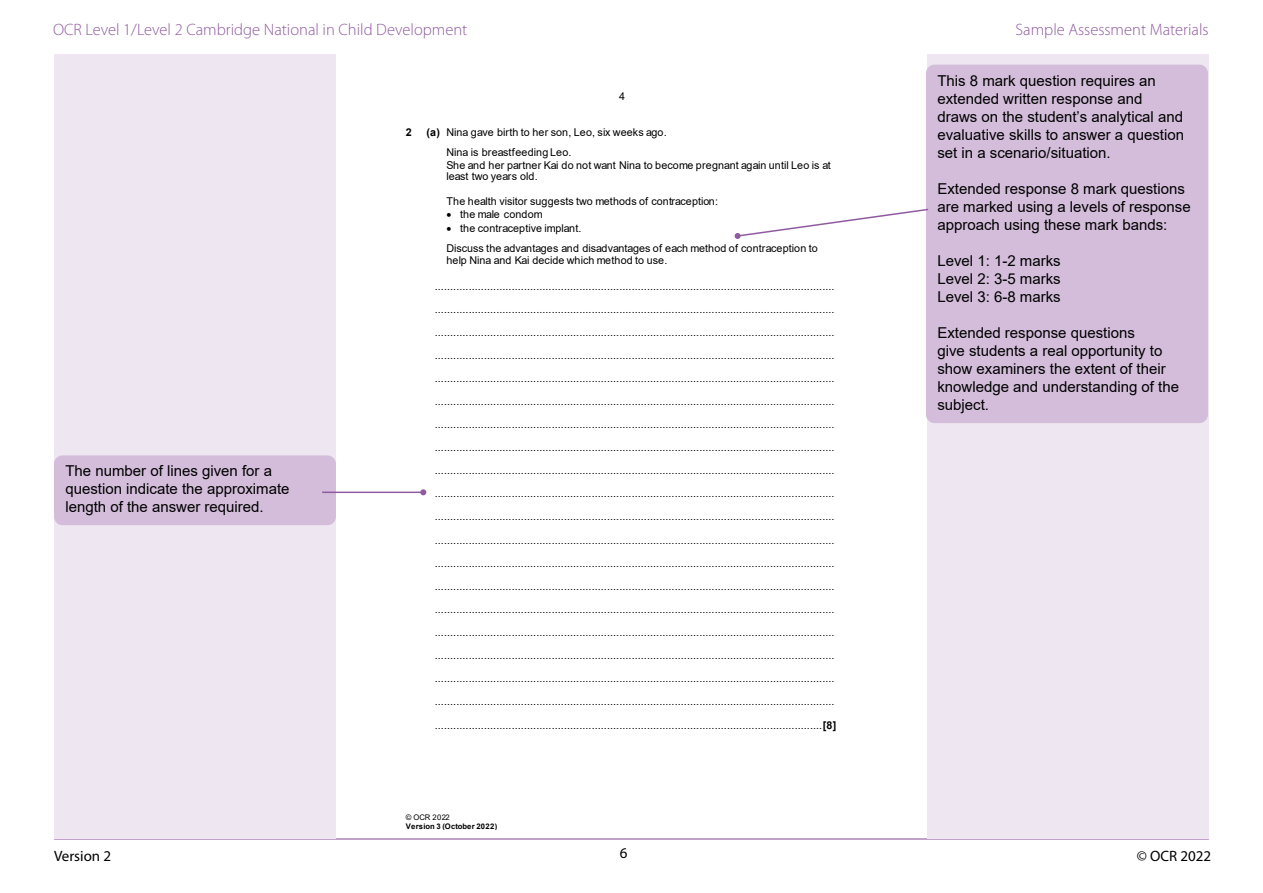
<style>
.page{position:relative;width:1263px;height:893px;background:#fff}
.page>*{position:absolute;margin:0;border:0;box-sizing:border-box;transform-origin:0 0}
.t1{font:300 16.5px "Myriad Pro";color:#905aa1}
.comments{font:15px/18px "Arial";color:#000}
.t2{font:15px "Myriad Pro";color:#000}
.t3{font:10.8px/23.1px "Arial";letter-spacing:.01em;color:#000}
.t4{font:700 10.8px "Arial";color:#000}
.t5{font:700 7.65px/9.1px "Arial";letter-spacing:.035em;color:#000}
.s1{font-weight:700}
.s2{font-weight:400}
</style>
<div class="page">
<hr style="left:54px;top:838px;width:1155px;height:1px;background:#905aa1">
<div style="left:927px;top:54px;width:282px;height:784px;background:#eee6f1"></div>
<div style="left:54px;top:54px;width:282px;height:784px;background:#eee6f1"></div>
<div style="left:926px;top:65px;width:282px;height:358px;background:#d3bdda;border-radius:9px"></div>
<div style="left:54px;top:455px;width:282px;height:70px;background:#d3bdda;border-radius:9px"></div>
<svg style="left:735px;top:208px;width:194px;height:31px"></svg>
<hr style="left:322px;top:492px;width:101px;height:1px;background:#905aa1">
<svg style="left:420px;top:489px;width:6px;height:6px"></svg>
<h1 class="t1" style="left:53px;top:20px;width:416px">OCR Level 1/Level 2 Cambridge National in Child Development</h1>
<h1 class="t1" style="left:1015px;top:20px;width:195px">Sample Assessment Materials</h1>
<p class="comments" style="left:65px;top:462px;width:226px">The number of lines given for a question indicate the approximate length of the answer required.</p>
<p class="t3" style="left:619px;top:85px;width:7px">4</p>
<p class="t4" style="left:406px;top:124px;width:7px">2</p>
<p class="t3" style="left:446px;top:121px;width:222px;line-height:20.7px;text-indent:-20px"><span class="s1">(a)</span> Nina gave birth to her son, Leo, six weeks ago.<br>Nina is breastfeeding Leo.</p>
<p class="t3" style="left:446px;top:159px;width:386px;line-height:11.6px">She and her partner Kai do not want Nina to become pregnant again until Leo is at least two years old.</p>
<p class="t3" style="left:446px;top:189px;width:273px">The health visitor suggests two methods of contraception:</p>
<p class="t3" style="left:446px;top:202px;width:98px">• the male condom</p>
<p class="t3" style="left:446px;top:217px;width:373px;line-height:20.7px">• the contraceptive implant.<br>Discuss the advantages and disadvantages of each method of contraception to</p>
<p class="t3" style="left:446px;top:248px;width:222px">help Nina and Kai decide which method to use.</p>
<p class="t3" style="left:435px;top:275px;width:401px;text-align:justify">.................................................................................................................................. .................................................................................................................................. .................................................................................................................................. .................................................................................................................................. .................................................................................................................................. .................................................................................................................................. .................................................................................................................................. .................................................................................................................................. .................................................................................................................................. .................................................................................................................................. .................................................................................................................................. .................................................................................................................................. .................................................................................................................................. .................................................................................................................................. .................................................................................................................................. .................................................................................................................................. .................................................................................................................................. .................................................................................................................................. ..................................................................................................................................</p>
<p class="t3" style="left:435px;top:713px;width:403px">..............................................................................................................................<span class="s1">[8]</span></p>
<p class="t5" style="left:406px;top:813px;width:93px"><span class="s2">© OCR 2022<br></span>Version 3 (October 2022)</p>
<p class="comments" style="left:937px;top:71px;width:248px">This 8 mark question requires an extended written response and draws on the student’s analytical and evaluative skills to answer a question set in a scenario/situation.</p>
<p class="comments" style="left:937px;top:179px;width:255px">Extended response 8 mark questions are marked using a levels of response approach using these mark bands:</p>
<p class="comments" style="left:937px;top:251px;width:125px">Level 1: 1-2 marks</p>
<p class="comments" style="left:937px;top:269px;width:125px">Level 2: 3-5 marks</p>
<p class="comments" style="left:937px;top:287px;width:125px">Level 3: 6-8 marks</p>
<p class="comments" style="left:937px;top:323px;width:243px">Extended response questions<br>give students a real opportunity to show examiners the extent of their knowledge and understanding of the subject.</p>
<h2 class="t2" style="left:54px;top:847px;width:59px">Version 2</h2>
<h2 class="t2" style="left:620px;top:844px;width:9px">6</h2>
<h2 class="t2" style="left:1137px;top:847px;width:76px">© OCR 2022</h2>
</div>
